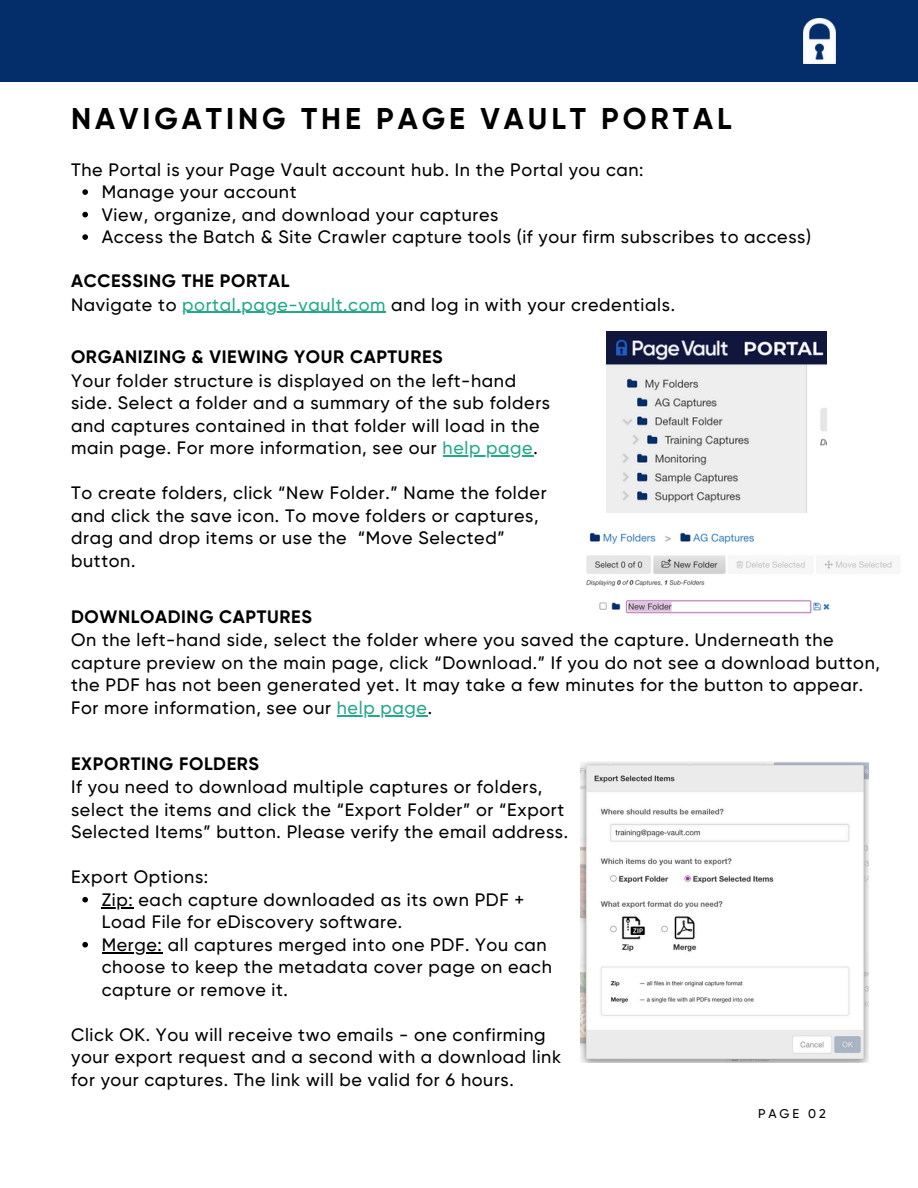
<style>
.page{position:relative;width:918px;height:1188px;background:#fff}
.page>*{position:absolute;margin:0;border:0;box-sizing:border-box;transform-origin:0 0}
.t1{font:700 30px "Gilroy";letter-spacing:.13em;color:#000001}
.t2{font:500 18px/22.8px "Gilroy";letter-spacing:.035em;color:#000}
.t3{font:500 18px/23.7px "Gilroy";letter-spacing:.035em;color:#000001}
.t4{font:500 12.75px "Gilroy";letter-spacing:.23em;color:#000001}
.s1{font-weight:700}
.s2{color:#25a88a}
</style>
<div class="page">
<div style="left:0;top:0;width:918px;height:81px;background:#042e69"></div>
<img style="left:804px;top:18px;width:31px;height:45px">
<img style="left:607px;top:331px;width:219px;height:181px">
<img style="left:586px;top:532px;width:306px;height:82px">
<img style="left:580px;top:762px;width:288px;height:300px">
<svg style="left:82px;top:189px;width:6px;height:6px"></svg>
<svg style="left:82px;top:212px;width:6px;height:5px"></svg>
<svg style="left:82px;top:234px;width:6px;height:6px"></svg>
<hr style="left:182px;top:312px;width:204px;height:1px;background:#25a88a">
<hr style="left:443px;top:455px;width:90px;height:2px;background:#25a88a">
<hr style="left:337px;top:715px;width:91px;height:1px;background:#25a88a">
<svg style="left:82px;top:897px;width:6px;height:6px"></svg>
<svg style="left:102px;top:907px;width:31px;height:1px"></svg>
<svg style="left:82px;top:942px;width:6px;height:6px"></svg>
<hr style="left:102px;top:952px;width:61px;height:1px;background:#000">
<h2 class="t1" style="left:71px;top:101px;width:662px">NAVIGATING THE PAGE VAULT PORTAL</h2>
<p class="t3" style="left:71px;top:158px;width:574px">The Portal is your Page Vault account hub. In the Portal you can:</p>
<h1 class="t3" style="left:102px;top:180px;width:196px">Manage your account</h1>
<h2 class="t3" style="left:102px;top:203px;width:398px">View, organize, and download your captures</h2>
<p class="t3" style="left:102px;top:225px;width:711px">Access the Batch &amp; Site Crawler capture tools (if your firm subscribes to access)</p>
<p class="t3" style="left:71px;top:269px;width:605px"><span class="s1">ACCESSING THE PORTAL<br></span>Navigate to <span class="s2">portal.page-vault.com</span> and log in with your credentials.</p>
<h2 class="t2" style="left:71px;top:346px;width:481px"><span class="s1">ORGANIZING &amp; VIEWING YOUR CAPTURES<br></span>Your folder structure is displayed on the left-hand side. Select a folder and a summary of the sub folders and captures contained in that folder will load in the main page. For more information, see our <span class="s2">help page</span>.</h2>
<h2 class="t2" style="left:71px;top:482px;width:477px">To create folders, click “New Folder.” Name the folder and click the save icon. To move folders or captures, drag and drop items or use the “Move Selected”</h2>
<p class="t2" style="left:71px;top:549px;width:66px">button.</p>
<h2 class="t2" style="left:71px;top:605px;width:810px"><span class="s1">DOWNLOADING CAPTURES<br></span>On the left-hand side, select the folder where you saved the capture. Underneath the capture preview on the main page, click “Download.” If you do not see a download button, the PDF has not been generated yet. It may take a few minutes for the button to appear.<br>For more information, see our <span class="s2">help page</span>.</h2>
<h2 class="t2" style="left:71px;top:752px;width:499px"><span class="s1">EXPORTING FOLDERS<br></span>If you need to download multiple captures or folders, select the items and click the “Export Folder” or “Export Selected Items” button. Please verify the email address.</h2>
<p class="t2" style="left:71px;top:866px;width:139px">Export Options:</p>
<p class="t2" style="left:102px;top:888px;width:424px">Zip: each capture downloaded as its own PDF +</p>
<h2 class="t2" style="left:102px;top:911px;width:446px">Load File for eDiscovery software.<br>Merge: all captures merged into one PDF. You can</h2>
<p class="t2" style="left:102px;top:956px;width:452px">choose to keep the metadata cover page on each capture or remove it.</p>
<p class="t2" style="left:71px;top:1023px;width:476px">Click OK. You will receive two emails - one confirming</p>
<p class="t2" style="left:71px;top:1046px;width:492px">your export request and a second with a download link for your captures. The link will be valid for 6 hours.</p>
<p class="t4" style="left:758px;top:1106px;width:69px">PAGE 02</p>
</div>
